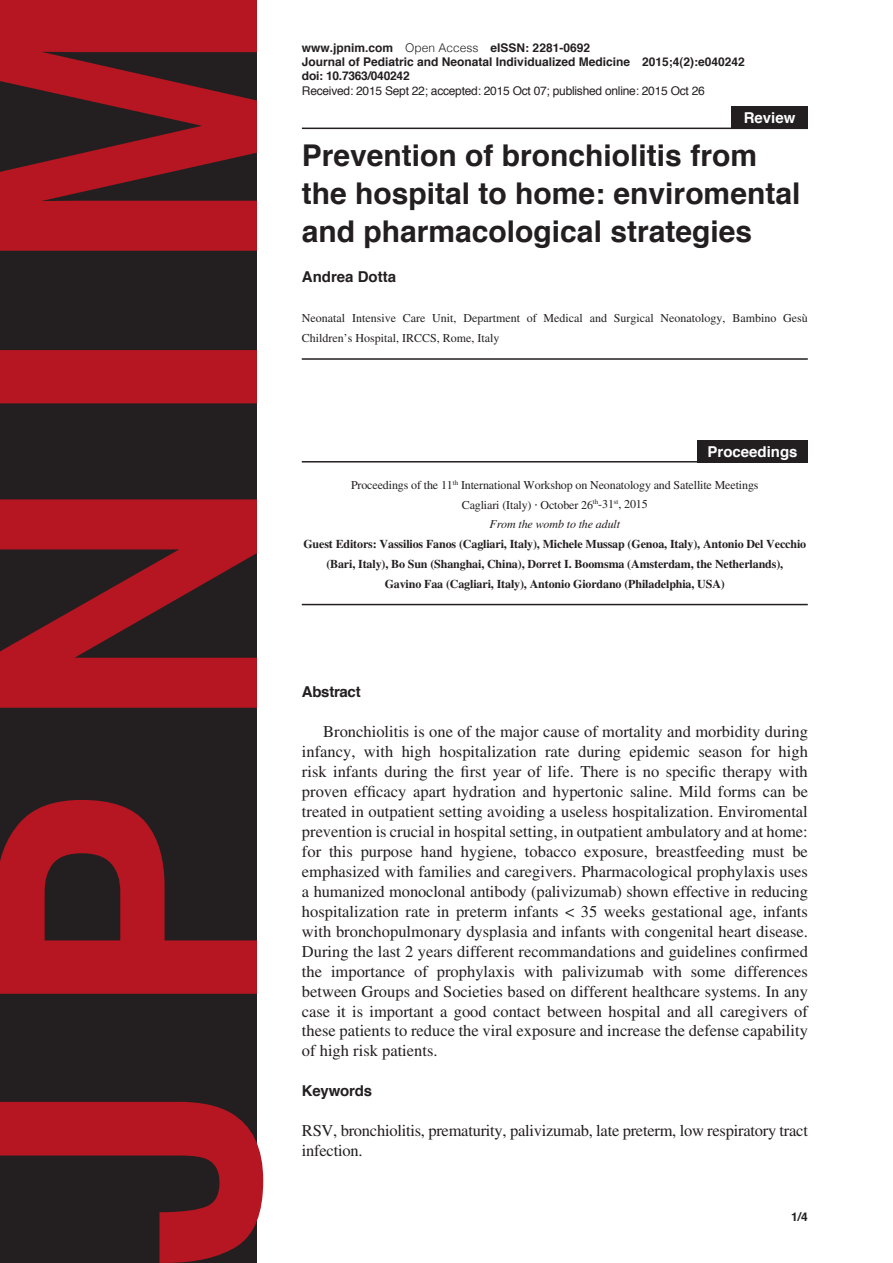
<style>
.page{position:relative;width:893px;height:1263px;background:#fff}
.page>*{position:absolute;margin:0;border:0;box-sizing:border-box;transform-origin:0 0}
.Heading1{font:700 30px/38.2px "Helvetica";color:#231f20}
.Body1{font:16.5px/20px "Times LT Std";color:#231f20;text-align:justify}
.Body2{font:16.5px/20px "Times LT Std";letter-spacing:-.015em;color:#231f20}
.Heading2{font:700 15px "Helvetica";letter-spacing:-.015em;color:#231f20}
.Article_Description{font:700 15px "Helvetica";color:#fff}
.Body3{font:12px/20px "Times LT Std";color:#231f20}
.Body3-2{font:700 12px/20px "Times LT Std";letter-spacing:-.01em;color:#231f20;text-align:center}
.Footer_Right{font:700 12px "Helvetica";color:#231f20}
.Footer_Right-2{font:12px "Helvetica";letter-spacing:-.02em;color:#231f20}
.Body3-3{font:italic 12px "Times LT Std";letter-spacing:-.01em;color:#231f20}
.Footer_Right-3{font:700 12px "Helvetica";letter-spacing:-.02em;color:#231f20}
.Page_Right{font:700 12px "Helvetica";color:#231f20}
.s1{font-weight:300}
.s2{font-family:"Helvetica"}
</style>
<div class="page">
<svg style="left:0;top:0;width:263px;height:1263px;background:#662025"></svg>
<hr style="left:302px;top:128px;width:506px;height:1px;background:#231f20">
<hr style="left:302px;top:358px;width:506px;height:2px;background:#231f20">
<div style="left:731px;top:106px;width:77px;height:22px;background:#231f20"></div>
<hr style="left:302px;top:604px;width:506px;height:1px;background:#231f20">
<hr style="left:302px;top:461px;width:506px;height:1px;background:#231f20">
<div style="left:697px;top:440px;width:111px;height:22px;background:#231f20"></div>
<p class="Footer_Right" style="left:302px;top:38px;width:290px">www.jpnim.com <span class="s1">Open Access</span> eISSN: 2281-0692</p>
<p class="Footer_Right" style="left:302px;top:52px;width:444px">Journal of Pediatric and Neonatal Individualized Medicine 2015;4(2):e040242</p>
<p class="Footer_Right-3" style="left:302px;top:66px;width:109px">doi: 10.7363/040242</p>
<p class="Footer_Right-2" style="left:302px;top:81px;width:404px">Received: 2015 Sept 22; accepted: 2015 Oct 07; published online: 2015 Oct 26</p>
<p class="Article_Description" style="left:744px;top:105px;width:53px">Review</p>
<p class="Heading1" style="left:302px;top:136px;width:500px">Prevention of bronchiolitis from the hospital to home: enviromental and pharmacological strategies</p>
<p class="Heading2" style="left:302px;top:265px;width:96px">Andrea Dotta</p>
<p class="Body3" style="left:302px;top:308px;width:507px">Neonatal Intensive Care Unit, Department of Medical and Surgical Neonatology, Bambino Gesù<br>Children’s Hospital, IRCCS, Rome, Italy</p>
<p class="Article_Description" style="left:707px;top:440px;width:92px">Proceedings</p>
<p class="Body3" style="left:351px;top:474px;width:409px">Proceedings of the 11<sup>th</sup> International Workshop on Neonatology and Satellite Meetings</p>
<p class="Body3" style="left:462px;top:494px;width:188px">Cagliari (Italy) <span class="s2">·</span> October 26<sup>th</sup>-31<sup>st</sup>, 2015</p>
<p class="Body3-3" style="left:489px;top:518px;width:132px">From the womb to the adult</p>
<p class="Body3-2" style="left:303px;top:534px;width:504px">Guest Editors: Vassilios Fanos (Cagliari, Italy), Michele Mussap (Genoa, Italy), Antonio Del Vecchio (Bari, Italy), Bo Sun (Shanghai, China), Dorret I. Boomsma (Amsterdam, the Netherlands),<br>Gavino Faa (Cagliari, Italy), Antonio Giordano (Philadelphia, USA)</p>
<p class="Heading2" style="left:302px;top:680px;width:60px">Abstract</p>
<p class="Body1" style="left:302px;top:722px;width:508px;text-indent:21px">Bronchiolitis is one of the major cause of mortality and morbidity during infancy, with high hospitalization rate during epidemic season for high risk infants during the first year of life. There is no specific therapy with proven efficacy apart hydration and hypertonic saline. Mild forms can be treated in outpatient setting avoiding a useless hospitalization. Enviromental prevention is crucial in hospital setting, in outpatient ambulatory and at home: for this purpose hand hygiene, tobacco exposure, breastfeeding must be emphasized with families and caregivers. Pharmacological prophylaxis uses a humanized monoclonal antibody (palivizumab) shown effective in reducing hospitalization rate in preterm infants &lt; 35 weeks gestational age, infants with bronchopulmonary dysplasia and infants with congenital heart disease.<br>During the last 2 years different recommandations and guidelines confirmed the importance of prophylaxis with palivizumab with some differences between Groups and Societies based on different healthcare systems. In any case it is important a good contact between hospital and all caregivers of these patients to reduce the viral exposure and increase the defense capability of high risk patients.</p>
<p class="Heading2" style="left:302px;top:1079px;width:72px">Keywords</p>
<p class="Body2" style="left:302px;top:1121px;width:507px">RSV, bronchiolitis, prematurity, palivizumab, late preterm, low respiratory tract infection.</p>
<p class="Page_Right" style="left:791px;top:1207px;width:18px">1/4</p>
</div>
